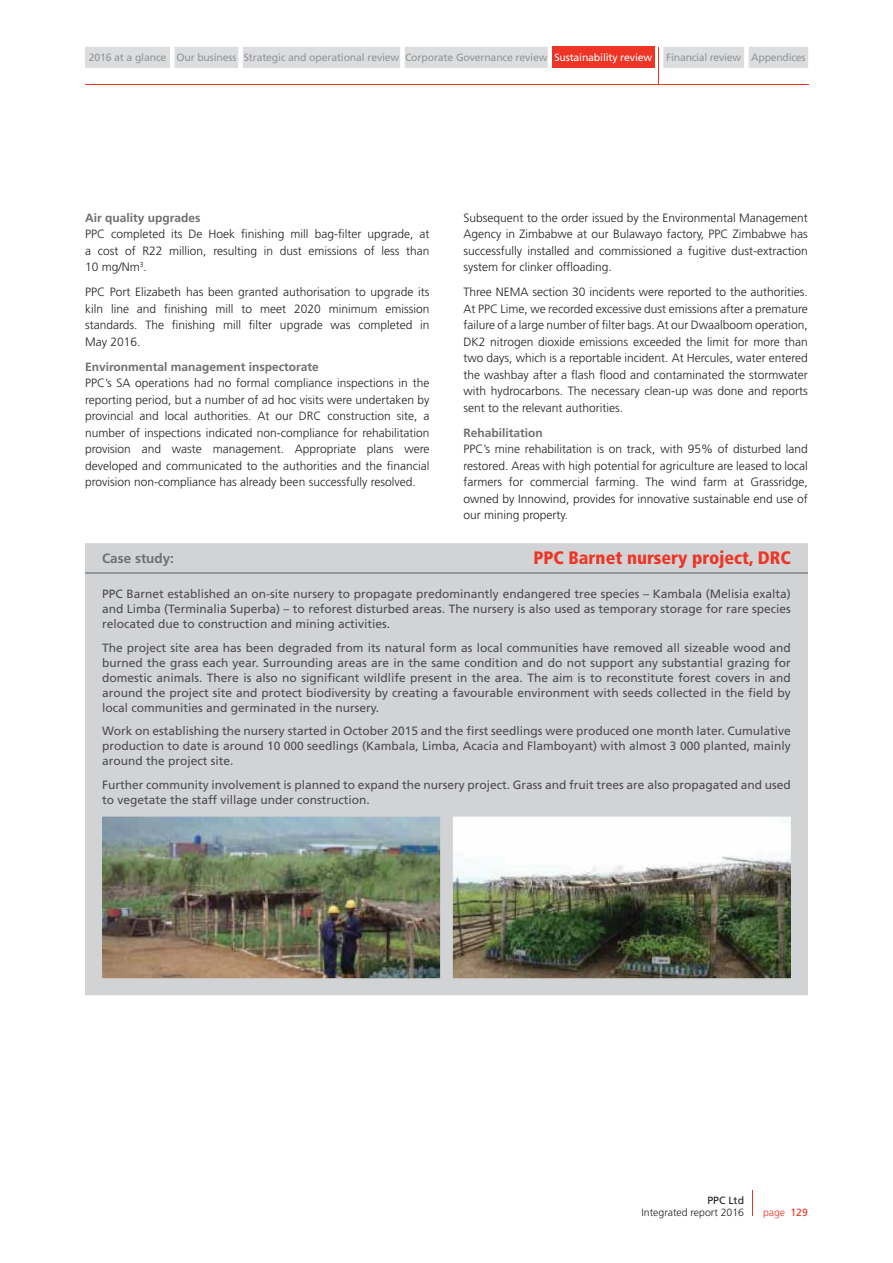
<style>
.page{position:relative;width:893px;height:1263px;background:#fff}
.page>*{position:absolute;margin:0;border:0;box-sizing:border-box;transform-origin:0 0}
.t1{font:900 condensed 18px "Frutiger LT Std";color:#ee3425}
.t2{font:700 13.5px "Frutiger LT Std";color:#6d6f71}
.t3{font:300 12px/16.5px "Frutiger LT Std";color:#231f20;text-align:justify}
.t4{font:12px/15px "Frutiger LT Std";color:#4d4d4f;text-align:justify}
.t5{font:700 12px "Frutiger LT Std";color:#6d6f71}
.t6{font:10.5px "Frutiger LT Std";letter-spacing:-.015em;color:#939698}
.t7{font:300 10.5px "Frutiger LT Std";color:#231f20}
.t8{font:300 10.5px "Frutiger LT Std";color:#ee3425}
.t9{font:10.5px "Frutiger LT Std";color:#231f20}
.s1{color:#fff}
.s2{font-weight:400}
</style>
<div class="page">
<svg style="left:752px;top:1191px;width:1px;height:25px"></svg>
<div style="left:85px;top:47px;width:723px;height:21px;background:#dcddde"></div>
<div style="left:552px;top:47px;width:102px;height:21px;background:#ee3425"></div>
<hr style="left:85px;top:84px;width:723px;height:1px;background:#ee3425">
<hr style="left:658px;top:47px;width:1px;height:37px;background:#ee3425">
<div style="left:85px;top:543px;width:723px;height:452px;background:#d2d3d4"></div>
<hr style="left:85px;top:572px;width:723px;height:2px;background:#939698">
<svg style="left:102px;top:812px;width:689px;height:166px;background:#d1d2d3"></svg>
<img style="left:102px;top:817px;width:338px;height:161px">
<img style="left:453px;top:817px;width:338px;height:161px">
<p class="t6" style="left:89px;top:52px;width:565px">2016 at a glance Our business Strategic and operational review Corporate Governance review <span class="s1">Sustainability review</span></p>
<p class="t6" style="left:666px;top:52px;width:141px">Financial review Appendices</p>
<p class="t5" style="left:85px;top:212px;width:117px">Air quality upgrades</p>
<p class="t3" style="left:85px;top:226px;width:346px">PPC completed its De Hoek finishing mill bag-filter upgrade, at a cost of R22 million, resulting in dust emissions of less than 10 mg/Nm<sup>3</sup>.</p>
<p class="t3" style="left:85px;top:284px;width:346px">PPC Port Elizabeth has been granted authorisation to upgrade its kiln line and finishing mill to meet 2020 minimum emission standards. The finishing mill filter upgrade was completed in May 2016.</p>
<p class="t5" style="left:85px;top:361px;width:235px">Environmental management inspectorate</p>
<p class="t3" style="left:85px;top:375px;width:346px">PPC’s SA operations had no formal compliance inspections in the reporting period, but a number of ad hoc visits were undertaken by provincial and local authorities. At our DRC construction site, a number of inspections indicated non-compliance for rehabilitation provision and waste management. Appropriate plans were developed and communicated to the authorities and the financial provision non-compliance has already been successfully resolved.</p>
<p class="t3" style="left:463px;top:210px;width:346px">Subsequent to the order issued by the Environmental Management Agency in Zimbabwe at our Bulawayo factory, PPC Zimbabwe has successfully installed and commissioned a fugitive dust-extraction system for clinker offloading.</p>
<p class="t3" style="left:463px;top:284px;width:346px">Three NEMA section 30 incidents were reported to the authorities.<br>At PPC Lime, we recorded excessive dust emissions after a premature failure of a large number of filter bags. At our Dwaalboom operation, DK2 nitrogen dioxide emissions exceeded the limit for more than two days, which is a reportable incident. At Hercules, water entered the washbay after a flash flood and contaminated the stormwater with hydrocarbons. The necessary clean-up was done and reports sent to the relevant authorities.</p>
<p class="t5" style="left:463px;top:427px;width:81px">Rehabilitation</p>
<p class="t3" style="left:463px;top:441px;width:346px">PPC’s mine rehabilitation is on track, with 95% of disturbed land restored. Areas with high potential for agriculture are leased to local farmers for commercial farming. The wind farm at Grassridge, owned by Innowind, provides for innovative sustainable end use of our mining property.</p>
<p class="t2" style="left:102px;top:551px;width:74px">Case study:</p>
<h1 class="t1" style="left:534px;top:549px;width:259px">PPC Barnet nursery project, DRC</h1>
<p class="t4" style="left:102px;top:587px;width:690px">PPC Barnet established an on-site nursery to propagate predominantly endangered tree species – Kambala (Melisia exalta) and Limba (Terminalia Superba) – to reforest disturbed areas. The nursery is also used as temporary storage for rare species relocated due to construction and mining activities.</p>
<p class="t4" style="left:102px;top:641px;width:690px">The project site area has been degraded from its natural form as local communities have removed all sizeable wood and burned the grass each year. Surrounding areas are in the same condition and do not support any substantial grazing for domestic animals. There is also no significant wildlife present in the area. The aim is to reconstitute forest covers in and around the project site and protect biodiversity by creating a favourable environment with seeds collected in the field by local communities and germinated in the nursery.</p>
<p class="t4" style="left:102px;top:724px;width:690px">Work on establishing the nursery started in October 2015 and the first seedlings were produced one month later. Cumulative production to date is around 10 000 seedlings (Kambala, Limba, Acacia and Flamboyant) with almost 3 000 planted, mainly around the project site.</p>
<p class="t4" style="left:102px;top:778px;width:690px">Further community involvement is planned to expand the nursery project. Grass and fruit trees are also propagated and used to vegetate the staff village under construction.</p>
<p class="t9" style="left:707px;top:1195px;width:38px">PPC Ltd</p>
<p class="t7" style="left:642px;top:1207px;width:104px">Integrated report 2016</p>
<p class="t8" style="left:763px;top:1207px;width:46px">page <span class="s2">129</span></p>
</div>
